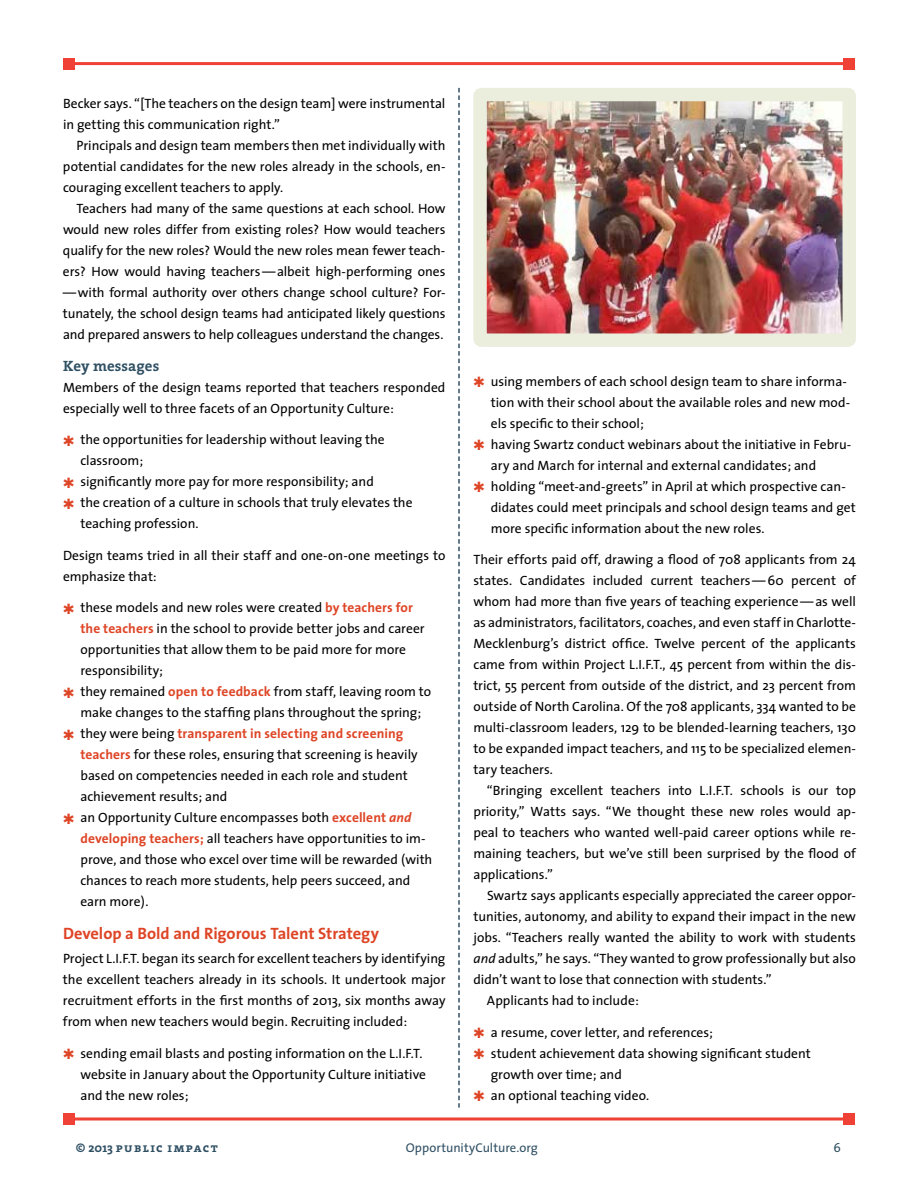
<style>
.page{position:relative;width:918px;height:1188px;background:#fff}
.page>*{position:absolute;margin:0;border:0;box-sizing:border-box;transform-origin:0 0}
.t1{font:700 16.5px "The Sans";letter-spacing:-.005em;color:#de4526}
.t2{font:700 15px "The Serif";letter-spacing:.005em;color:#305064}
.t3{font:13.5px/21px "The Sans";color:#000;text-align:justify}
.t4{font:700 13.5px "The Sans";letter-spacing:.005em;color:#de4526}
.t5{font:12.75px "The Sans";letter-spacing:.005em;color:#305064}
.t6{font:12.75px "The Serif Bold Caps";letter-spacing:.105em;color:#305064}
.s1{color:#de4526}
.s2{font-weight:700;color:#de4526}
.s3{font-weight:400;color:#000}
.s4{font-weight:700;font-style:italic;color:#de4526}
.s5{font-style:italic}
.s6{font-family:"The Serif";font-weight:700}
</style>
<div class="page">
<hr style="left:69px;top:1118px;width:780px;height:2px;background:#ef4135">
<div style="left:63px;top:1113px;width:12px;height:12px;background:#ef4135"></div>
<div style="left:843px;top:1113px;width:12px;height:12px;background:#ef4135"></div>
<hr style="left:69px;top:62px;width:780px;height:3px;background:#ef4135">
<div style="left:63px;top:58px;width:12px;height:12px;background:#ef4135"></div>
<div style="left:843px;top:58px;width:12px;height:12px;background:#ef4135"></div>
<svg style="left:458px;top:88px;width:2px;height:1020px"></svg>
<img style="left:487px;top:102px;width:355px;height:231px">
<div style="left:473px;top:88px;width:383px;height:259px;border:13px solid #ebeddd"></div>
<p class="t3" style="left:63px;top:93px;width:384px">Becker says. “[The teachers on the design team] were instrumental in getting this communication right.”</p>
<p class="t3" style="left:63px;top:135px;width:384px;text-indent:14px">Principals and design team members then met individually with potential candidates for the new roles already in the schools, en&shy;couraging excellent teachers to apply.</p>
<p class="t3" style="left:63px;top:198px;width:384px;text-indent:14px">Teachers had many of the same questions at each school. How would new roles differ from existing roles? How would teachers qualify for the new roles? Would the new roles mean fewer teach&shy;ers? How would having teachers—albeit high-performing ones —with formal authority over others change school culture? For&shy;tunately, the school design teams had anticipated likely questions and prepared answers to help colleagues understand the changes.</p>
<p class="t2" style="left:63px;top:353px;width:98px">Key messages</p>
<p class="t3" style="left:63px;top:376px;width:384px">Members of the design teams reported that teachers responded especially well to three facets of an Opportunity Culture:</p>
<p class="t3" style="left:63px;top:429px;width:323px"><span class="s1">✱</span> the opportunities for leadership without leaving the</p>
<p class="t3" style="left:80px;top:450px;width:64px">classroom;</p>
<p class="t3" style="left:63px;top:471px;width:312px"><span class="s1">✱</span> significantly more pay for more responsibility; and</p>
<p class="t3" style="left:63px;top:492px;width:351px"><span class="s1">✱</span> the creation of a culture in schools that truly elevates the</p>
<p class="t3" style="left:80px;top:513px;width:120px">teaching profession.</p>
<p class="t3" style="left:63px;top:544px;width:384px">Design teams tried in all their staff and one-on-one meetings to emphasize that:</p>
<p class="t3" style="left:63px;top:597px;width:351px"><span class="s1">✱</span> these models and new roles were created <span class="s2">by teachers for</span></p>
<p class="t3" style="left:80px;top:618px;width:346px"><span class="s2">the teachers</span> in the school to provide better jobs and career</p>
<p class="t3" style="left:80px;top:639px;width:327px">opportunities that allow them to be paid more for more</p>
<p class="t3" style="left:80px;top:660px;width:84px">responsibility;</p>
<p class="t3" style="left:63px;top:681px;width:370px"><span class="s1">✱</span> they remained <span class="s2">open to feedback</span> from staff, leaving room to</p>
<p class="t3" style="left:80px;top:702px;width:342px">make changes to the staffing plans throughout the spring;</p>
<p class="t4" style="left:63px;top:722px;width:342px">✱ <span class="s3">they were being</span> transparent in selecting and screening</p>
<p class="t3" style="left:80px;top:744px;width:339px"><span class="s2">teachers</span> for these roles, ensuring that screening is heavily</p>
<p class="t3" style="left:80px;top:765px;width:329px">based on competencies needed in each role and student</p>
<p class="t3" style="left:80px;top:786px;width:148px">achievement results; and</p>
<p class="t3" style="left:63px;top:807px;width:350px"><span class="s1">✱</span> an Opportunity Culture encompasses both <span class="s2">excellent</span> <span class="s4">and</span></p>
<p class="t3" style="left:80px;top:828px;width:347px"><span class="s2">developing teachers;</span> all teachers have opportunities to im-</p>
<p class="t3" style="left:80px;top:849px;width:353px">prove, and those who excel over time will be rewarded (with</p>
<p class="t3" style="left:80px;top:870px;width:331px">chances to reach more students, help peers succeed, and</p>
<p class="t3" style="left:80px;top:891px;width:70px">earn more).</p>
<p class="t1" style="left:63px;top:920px;width:318px">Develop a Bold and Rigorous Talent Strategy</p>
<p class="t3" style="left:63px;top:948px;width:384px">Project L.I.F.T. began its search for excellent teachers by identifying the excellent teachers already in its schools. It undertook major recruitment efforts in the first months of 2013, six months away from when new teachers would begin. Recruiting included:</p>
<p class="t3" style="left:80px;top:1042px;width:347px;text-align:left;text-indent:-17px"><span class="s1">✱</span> sending email blasts and posting information on the L.I.F.T. website in January about the Opportunity Culture initiative and the new roles;</p>
<p class="t3" style="left:473px;top:370px;width:375px"><span class="s1">✱</span> using members of each school design team to share informa-</p>
<p class="t3" style="left:491px;top:391px;width:361px">tion with their school about the available roles and new mod-</p>
<p class="t3" style="left:491px;top:412px;width:155px">els specific to their school;</p>
<p class="t3" style="left:473px;top:433px;width:379px"><span class="s1">✱</span> having Swartz conduct webinars about the initiative in Febru-</p>
<p class="t3" style="left:491px;top:454px;width:327px">ary and March for internal and external candidates; and</p>
<p class="t3" style="left:473px;top:475px;width:374px"><span class="s1">✱</span> holding “meet-and-greets” in April at which prospective can-</p>
<p class="t3" style="left:491px;top:496px;width:367px">didates could meet principals and school design teams and get</p>
<p class="t3" style="left:491px;top:517px;width:275px">more specific information about the new roles.</p>
<p class="t3" style="left:473px;top:549px;width:384px">Their efforts paid off, drawing a flood of 708 applicants from 24 states. Candidates included current teachers—60 percent of whom had more than five years of teaching experience—as well as administrators, facilitators, coaches, and even staff in Charlotte-Mecklenburg’s district office. Twelve percent of the applicants came from within Project L.I.F.T., 45 percent from within the dis&shy;trict, 55 percent from outside of the district, and 23 percent from outside of North Carolina. Of the 708 applicants, 334 wanted to be multi-classroom leaders, 129 to be blended-learning teachers, 130 to be expanded impact teachers, and 115 to be specialized elemen&shy;tary teachers.</p>
<p class="t3" style="left:473px;top:780px;width:384px;text-indent:14px">“Bringing excellent teachers into L.I.F.T. schools is our top priority,” Watts says. “We thought these new roles would ap&shy;peal to teachers who wanted well-paid career options while re&shy;maining teachers, but we’ve still been surprised by the flood of applications.”</p>
<p class="t3" style="left:487px;top:885px;width:371px">Swartz says applicants especially appreciated the career oppor-</p>
<p class="t3" style="left:474px;top:906px;width:384px">tunities, autonomy, and ability to expand their impact in the new</p>
<p class="t3" style="left:474px;top:927px;width:384px">jobs. “Teachers really wanted the ability to work with students</p>
<p class="t3" style="left:474px;top:948px;width:384px"><span class="s5">and</span> adults,” he says. “They wanted to grow professionally but also</p>
<p class="t3" style="left:473px;top:969px;width:300px">didn’t want to lose that connection with students.”</p>
<p class="t3" style="left:487px;top:990px;width:153px">Applicants had to include:</p>
<p class="t3" style="left:473px;top:1021px;width:241px"><span class="s1">✱</span> a resume, cover letter, and references;</p>
<p class="t3" style="left:473px;top:1042px;width:339px"><span class="s1">✱</span> student achievement data showing significant student</p>
<p class="t3" style="left:491px;top:1063px;width:133px">growth over time; and</p>
<p class="t3" style="left:473px;top:1084px;width:177px"><span class="s1">✱</span> an optional teaching video.</p>
<p class="t6" style="left:76px;top:1137px;width:143px">© <span class="s6">2013</span> public impact</p>
<p class="t5" style="left:406px;top:1137px;width:134px">OpportunityCulture.org</p>
<p class="t5" style="left:834px;top:1137px;width:9px">6</p>
</div>
